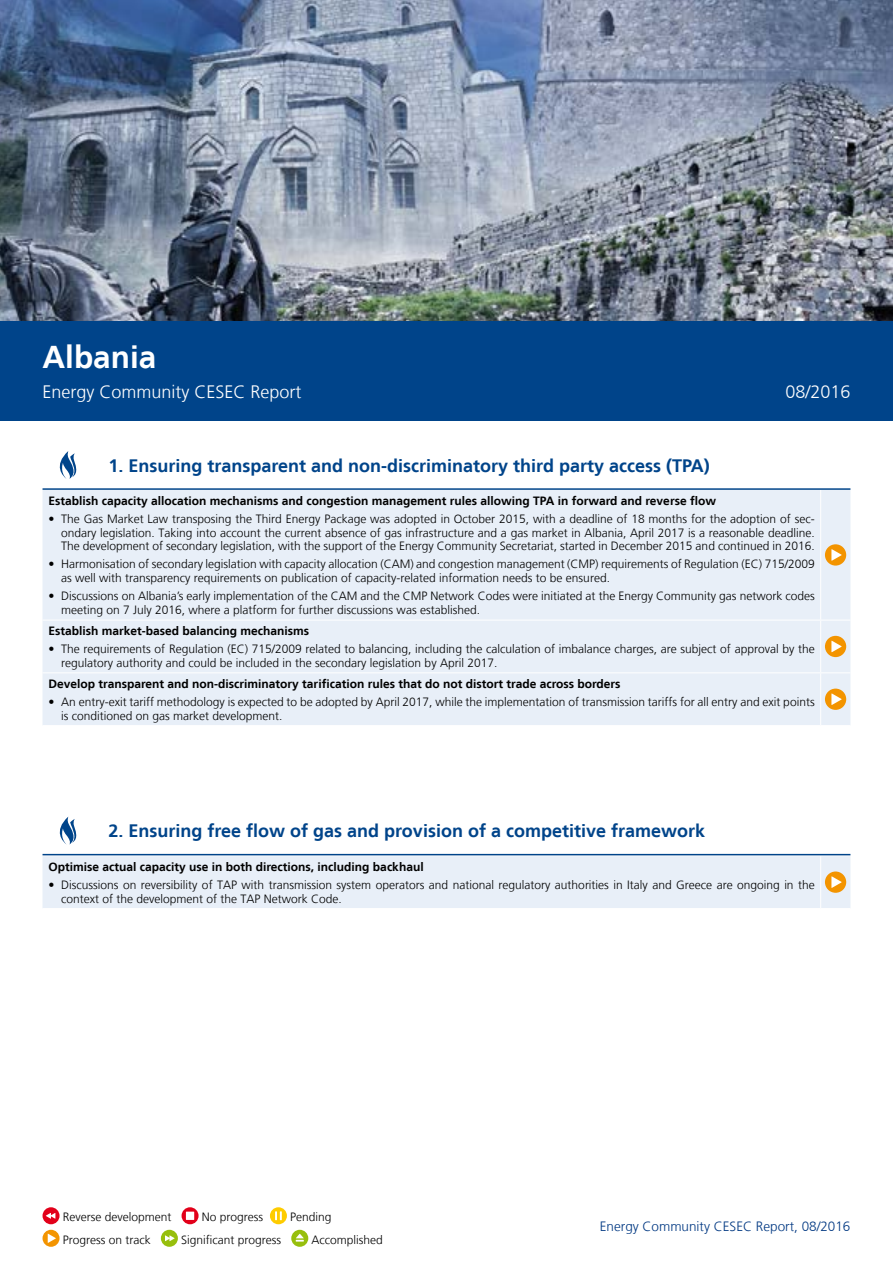
<style>
.page{position:relative;width:893px;height:1263px;background:#fff}
.page>*{position:absolute;margin:0;border:0;box-sizing:border-box;transform-origin:0 0}
.t1{font:700 31.5px "Frutiger LT";color:#fff}
.t2{font:700 18px "Frutiger LT";color:#00448a}
.t3{font:300 18px "Frutiger LT";color:#fff}
.t4{font:300 13.5px "Frutiger LT";color:#003882}
.t5{font:300 12px/13.8px "Frutiger LT";color:#000}
.t6{font:700 12px "Frutiger LT";color:#000}
</style>
<div class="page">
<img style="left:0;top:0;width:893px;height:322px">
<div style="left:0;top:322px;width:893px;height:99px;background:#00448a"></div>
<svg style="left:59px;top:451px;width:18px;height:28px"></svg>
<svg style="left:59px;top:816px;width:18px;height:29px"></svg>
<div style="left:43px;top:490px;width:807px;height:235px;background:#e8eff8"></div>
<hr style="left:820px;top:490px;width:1px;height:130px;background:#fff">
<hr style="left:820px;top:620px;width:1px;height:52px;background:#fff">
<hr style="left:820px;top:673px;width:1px;height:52px;background:#fff">
<hr style="left:43px;top:672px;width:778px;height:1px;background:#fff">
<hr style="left:43px;top:620px;width:778px;height:1px;background:#fff">
<svg style="left:821px;top:620px;width:29px;height:1px"></svg>
<svg style="left:821px;top:672px;width:29px;height:1px"></svg>
<div style="left:825px;top:544px;width:21px;height:22px;background:#f39400;border-radius:50%"></div>
<svg style="left:831px;top:549px;width:11px;height:12px"></svg>
<div style="left:825px;top:636px;width:21px;height:21px;background:#f39400;border-radius:50%"></div>
<svg style="left:831px;top:641px;width:11px;height:11px"></svg>
<div style="left:825px;top:689px;width:21px;height:21px;background:#f39400;border-radius:50%"></div>
<svg style="left:831px;top:693px;width:11px;height:12px"></svg>
<div style="left:43px;top:855px;width:807px;height:53px;background:#e8eff8"></div>
<hr style="left:43px;top:488px;width:807px;height:2px;background:#00448a">
<hr style="left:43px;top:854px;width:807px;height:1px;background:#00448a">
<div style="left:43px;top:1207px;width:17px;height:17px;background:#e2001a;border-radius:50%"></div>
<svg style="left:46px;top:1213px;width:9px;height:6px"></svg>
<svg style="left:182px;top:1207px;width:17px;height:17px"></svg>
<div style="left:186px;top:1211px;width:8px;height:9px;background:#fff"></div>
<div style="left:270px;top:1207px;width:17px;height:17px;background:#fecc00;border-radius:50%"></div>
<svg style="left:275px;top:1211px;width:7px;height:9px"></svg>
<svg style="left:43px;top:1230px;width:17px;height:17px"></svg>
<svg style="left:48px;top:1233px;width:8px;height:10px"></svg>
<div style="left:161px;top:1230px;width:17px;height:17px;background:#97bf0d;border-radius:50%"></div>
<svg style="left:165px;top:1235px;width:10px;height:6px"></svg>
<div style="left:291px;top:1230px;width:17px;height:17px;background:#97bf0d;border-radius:50%"></div>
<svg style="left:296px;top:1234px;width:8px;height:7px"></svg>
<h1 class="t1" style="left:43px;top:339px;width:115px">Albania</h1>
<h2 class="t3" style="left:43px;top:382px;width:261px">Energy Community CESEC Report</h2>
<h2 class="t3" style="left:785px;top:382px;width:67px">08/2016</h2>
<h2 class="t2" style="left:109px;top:455px;width:603px">1. Ensuring transparent and non-discriminatory third party access (TPA)</h2>
<p class="t6" style="left:48px;top:493px;width:669px">Establish capacity allocation mechanisms and congestion management rules allowing TPA in forward and reverse flow</p>
<p class="t5" style="left:61px;top:512px;width:755px;text-align:justify;text-indent:-13px">• The Gas Market Law transposing the Third Energy Package was adopted in October 2015, with a deadline of 18 months for the adoption of sec&shy;ondary legislation. Taking into account the current absence of gas infrastructure and a gas market in Albania, April 2017 is a reasonable deadline.<br>The development of secondary legislation, with the support of the Energy Community Secretariat, started in December 2015 and continued in 2016.</p>
<p class="t5" style="left:61px;top:558px;width:755px;text-indent:-13px">• Harmonisation of secondary legislation with capacity allocation (CAM) and congestion management (CMP) requirements of Regulation (EC) 715/2009 as well with transparency requirements on publication of capacity-related information needs to be ensured.</p>
<p class="t5" style="left:61px;top:589px;width:755px;text-indent:-13px">• Discussions on Albania’s early implementation of the CAM and the CMP Network Codes were initiated at the Energy Community gas network codes meeting on 7 July 2016, where a platform for further discussions was established.</p>
<p class="t6" style="left:48px;top:624px;width:262px">Establish market-based balancing mechanisms</p>
<p class="t5" style="left:61px;top:642px;width:755px;text-indent:-13px">• The requirements of Regulation (EC) 715/2009 related to balancing, including the calculation of imbalance charges, are subject of approval by the regulatory authority and could be included in the secondary legislation by April 2017.</p>
<p class="t6" style="left:48px;top:677px;width:574px">Develop transparent and non-discriminatory tarification rules that do not distort trade across borders</p>
<p class="t5" style="left:61px;top:695px;width:755px;text-indent:-13px">• An entry-exit tariff methodology is expected to be adopted by April 2017, while the implementation of transmission tariffs for all entry and exit points is conditioned on gas market development.</p>
<h2 class="t2" style="left:109px;top:820px;width:598px">2. Ensuring free flow of gas and provision of a competitive framework</h2>
<p class="t6" style="left:48px;top:859px;width:377px">Optimise actual capacity use in both directions, including backhaul</p>
<p class="t5" style="left:61px;top:878px;width:755px;text-indent:-13px">• Discussions on reversibility of TAP with transmission system operators and national regulatory authorities in Italy and Greece are ongoing in the context of the development of the TAP Network Code.</p>
<p class="t5" style="left:63px;top:1210px;width:110px">Reverse development</p>
<p class="t5" style="left:202px;top:1210px;width:63px">No progress</p>
<p class="t5" style="left:290px;top:1210px;width:43px">Pending</p>
<p class="t5" style="left:63px;top:1233px;width:90px">Progress on track</p>
<p class="t5" style="left:181px;top:1233px;width:102px">Significant progress</p>
<p class="t5" style="left:312px;top:1233px;width:73px">Accomplished</p>
<p class="t4" style="left:600px;top:1218px;width:252px">Energy Community CESEC Report, 08/2016</p>
</div>
